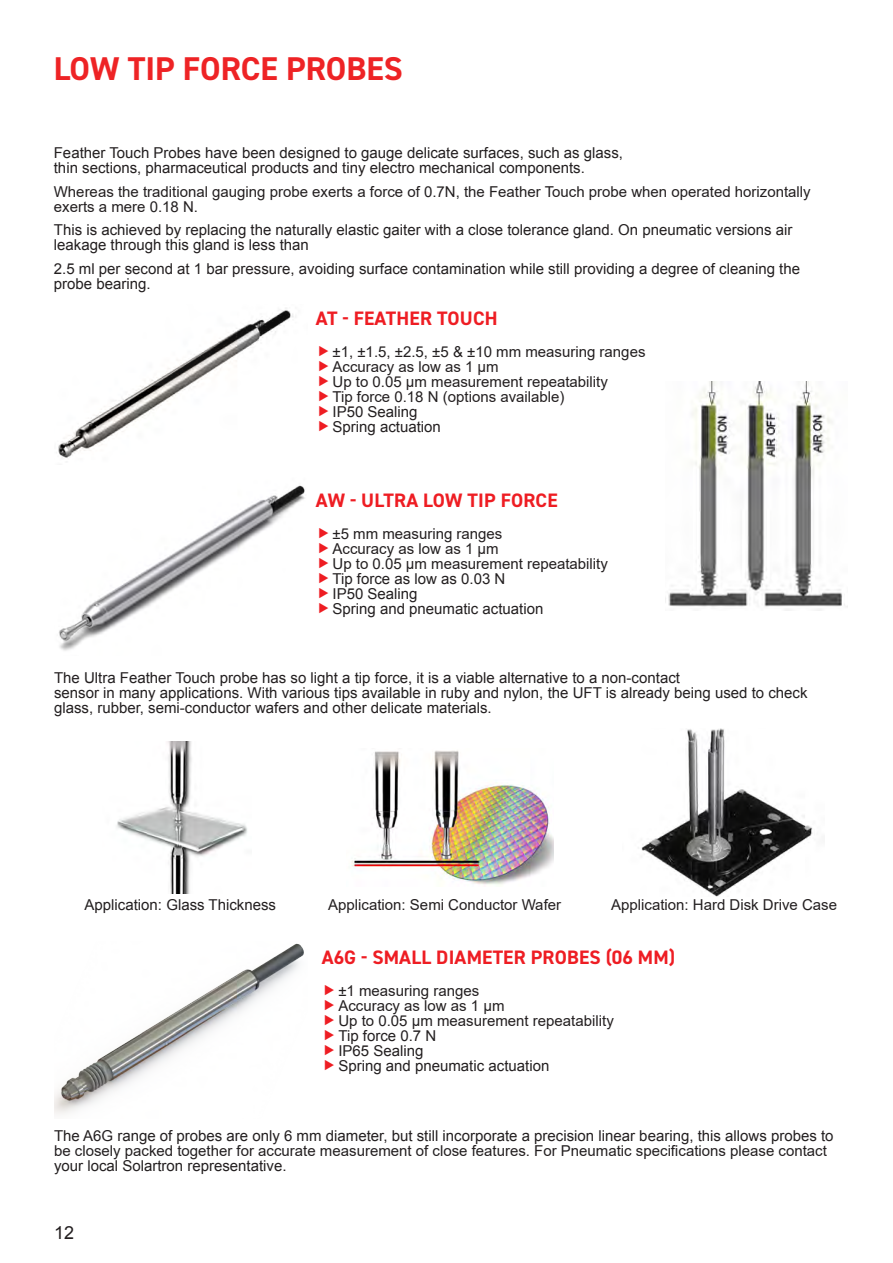
<style>
.page{position:relative;width:893px;height:1263px;background:#fff}
.page>*{position:absolute;margin:0;border:0;box-sizing:border-box;transform-origin:0 0}
.t1{font:700 33px "DIN2014";color:#ee2325}
.t2{font:700 19.5px "DIN2014";letter-spacing:.01em;color:#ee1d23}
.t3{font:18px "Arial";color:#231f20}
.t4{font:15px/15px "Arial";color:#231f20}
</style>
<div class="page">
<img style="left:56px;top:308px;width:238px;height:150px">
<img style="left:117px;top:741px;width:130px;height:152px">
<img style="left:59px;top:485px;width:246px;height:166px">
<img style="left:54px;top:943px;width:250px;height:171px">
<img style="left:351px;top:750px;width:202px;height:135px">
<img style="left:641px;top:728px;width:172px;height:169px">
<img style="left:668px;top:381px;width:180px;height:230px">
<h1 class="t1" style="left:54px;top:46px;width:351px">LOW TIP FORCE PROBES</h1>
<p class="t4" style="left:54px;top:146px;width:571px">Feather Touch Probes have been designed to gauge delicate surfaces, such as glass, thin sections, pharmaceutical products and tiny electro mechanical components.</p>
<p class="t4" style="left:54px;top:184px;width:758px">Whereas the traditional gauging probe exerts a force of 0.7N, the Feather Touch probe when operated horizontally exerts a mere 0.18 N.</p>
<p class="t4" style="left:54px;top:223px;width:740px">This is achieved by replacing the naturally elastic gaiter with a close tolerance gland. On pneumatic versions air leakage through this gland is less than</p>
<p class="t4" style="left:54px;top:261px;width:748px">2.5 ml per second at 1 bar pressure, avoiding surface contamination while still providing a degree of cleaning the probe bearing.</p>
<h2 class="t2" style="left:316px;top:305px;width:183px">AT FEATHER TOUCH</h2>
<p class="t4" style="left:332px;top:344px;width:314px">±1, ±1.5, ±2.5, ±5 &amp; ±10 mm measuring ranges<br>Accuracy as low as 1 μm<br>Up to 0.05 μm measurement repeatability<br>Tip force 0.18 N (options available)<br>IP50 Sealing<br>Spring actuation</p>
<h2 class="t2" style="left:316px;top:487px;width:243px">AW ULTRA LOW TIP FORCE</h2>
<p class="t4" style="left:332px;top:527px;width:277px">±5 mm measuring ranges<br>Accuracy as low as 1 μm<br>Up to 0.05 μm measurement repeatability<br>Tip force as low as 0.03 N<br>IP50 Sealing<br>Spring and pneumatic actuation</p>
<p class="t4" style="left:54px;top:670px;width:755px">The Ultra Feather Touch probe has so light a tip force, it is a viable alternative to a non-contact<br>sensor in many applications. With various tips available in ruby and nylon, the UFT is already being used to check glass, rubber, semi-conductor wafers and other delicate materials.</p>
<p class="t4" style="left:85px;top:897px;width:193px">Application: Glass Thickness</p>
<p class="t4" style="left:328px;top:897px;width:234px">Application: Semi Conductor Wafer</p>
<p class="t4" style="left:611px;top:898px;width:227px">Application: Hard Disk Drive Case</p>
<h2 class="t2" style="left:322px;top:944px;width:355px">A6G SMALL DIAMETER PROBES (06 MM)</h2>
<p class="t4" style="left:338px;top:983px;width:277px">±1 measuring ranges<br>Accuracy as low as 1 μm<br>Up to 0.05 μm measurement repeatability<br>Tip force 0.7 N<br>IP65 Sealing<br>Spring and pneumatic actuation</p>
<p class="t4" style="left:54px;top:1128px;width:781px">The A6G range of probes are only 6 mm diameter, but still incorporate a precision linear bearing, this allows probes to be closely packed together for accurate measurement of close features. For Pneumatic specifications please contact your local Solartron representative.</p>
<p class="t3" style="left:54px;top:1222px;width:22px">12</p>
</div>
